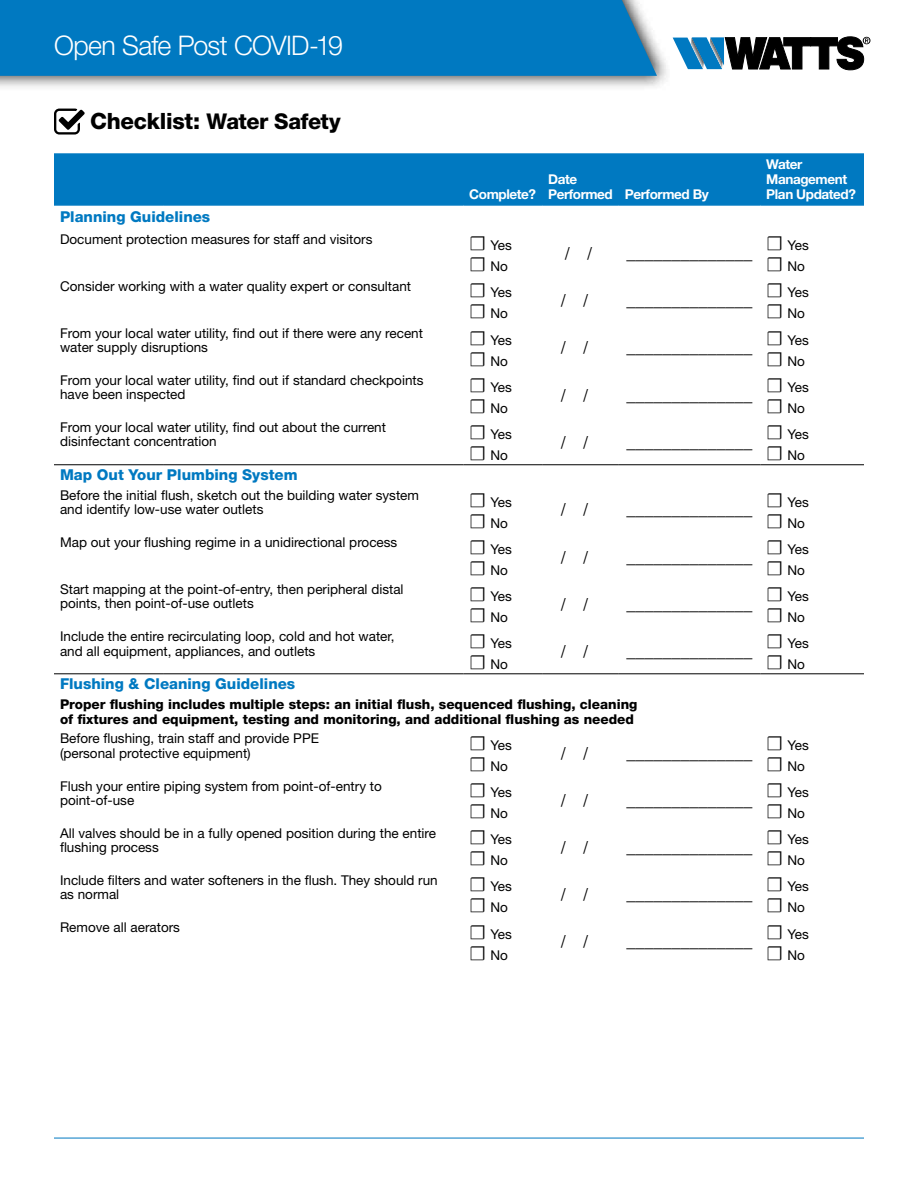
<style>
.page{position:relative;width:918px;height:1188px;background:#fff}
.page>*{position:absolute;margin:0;border:0;box-sizing:border-box;transform-origin:0 0}
.t1{font:300 27px "Helvetica Neue LT Std";letter-spacing:-.025em;color:#fff}
.t2{font:800 21.75px "Helvetica Neue LT Std";letter-spacing:-.025em;color:#000}
.t3{font:18px "Minion Pro";color:#000}
.t4{font:800 15px "Helvetica Neue LT Std";color:#0079c1}
.t5{font:13.5px/21px "Helvetica Neue LT Std";color:#000}
.t6{font:800 13.5px/15px "Helvetica Neue LT Std";color:#000}
.t7{font:700 13.5px/15px "Helvetica Neue LT Std";letter-spacing:-.03em;color:#fff}
.s1{font-size:22.5px}
.s2{font-family:"Arno Pro";font-size:24px}
</style>
<div class="page">
<svg style="left:673px;top:37px;width:197px;height:33px"></svg>
<hr style="left:54px;top:1138px;width:810px;height:1px;background:#0079c1">
<div style="left:0;top:0;width:673px;height:91px;background:#000;opacity:.9"></div>
<div style="left:0;top:0;width:657px;height:76px;background:#0079c1"></div>
<div style="left:54px;top:153px;width:810px;height:51px;background:#0079c1"></div>
<hr style="left:54px;top:204px;width:109px;height:2px;background:#0079c1">
<hr style="left:163px;top:204px;width:300px;height:2px;background:#0079c1">
<hr style="left:463px;top:204px;width:79px;height:2px;background:#0079c1">
<hr style="left:542px;top:204px;width:77px;height:2px;background:#0079c1">
<hr style="left:619px;top:204px;width:141px;height:2px;background:#0079c1">
<hr style="left:760px;top:204px;width:104px;height:2px;background:#0079c1">
<hr style="left:54px;top:464px;width:109px;height:1px;background:#000">
<hr style="left:163px;top:464px;width:300px;height:1px;background:#000">
<hr style="left:463px;top:464px;width:79px;height:1px;background:#000">
<hr style="left:542px;top:464px;width:77px;height:1px;background:#000">
<hr style="left:619px;top:464px;width:141px;height:1px;background:#000">
<hr style="left:760px;top:464px;width:104px;height:1px;background:#000">
<hr style="left:54px;top:673px;width:109px;height:1px;background:#000">
<hr style="left:163px;top:673px;width:300px;height:1px;background:#000">
<hr style="left:463px;top:673px;width:79px;height:1px;background:#000">
<hr style="left:542px;top:673px;width:77px;height:1px;background:#000">
<hr style="left:619px;top:673px;width:141px;height:1px;background:#000">
<hr style="left:760px;top:673px;width:104px;height:1px;background:#000">
<svg style="left:54px;top:109px;width:31px;height:26px"></svg>
<h1 class="t1" style="left:54px;top:28px;width:290px">Open Safe Post COVID-19</h1>
<h2 class="t2" style="left:90px;top:108px;width:252px"><span class="s1">Checklist:</span> Water Safety</h2>
<p class="t7" style="left:469px;top:186px;width:68px">Complete?</p>
<p class="t7" style="left:548px;top:171px;width:162px">Date<br>Performed Performed By</p>
<p class="t7" style="left:766px;top:156px;width:91px">Water<br>Management<br>Plan Updated?</p>
<p class="t4" style="left:60px;top:208px;width:152px">Planning Guidelines</p>
<p class="t5" style="left:60px;top:228px;width:314px">Document protection measures for staff and visitors</p>
<p class="t5" style="left:469px;top:235px;width:44px"><span class="s2">☐</span> Yes <span class="s2">☐</span> No</p>
<h3 class="t3" style="left:565px;top:241px;width:30px">/ /</h3>
<h3 class="t3" style="left:627px;top:241px;width:184px">______________ <sup>☐</sup> <sup>Yes</sup></h3>
<p class="t5" style="left:766px;top:256px;width:40px"><span class="s2">☐</span> No</p>
<p class="t5" style="left:60px;top:275px;width:353px">Consider working with a water quality expert or consultant</p>
<p class="t5" style="left:469px;top:282px;width:44px"><span class="s2">☐</span> Yes <span class="s2">☐</span> No</p>
<h3 class="t3" style="left:560px;top:289px;width:30px">/ /</h3>
<h3 class="t3" style="left:627px;top:289px;width:184px">______________ <sup>☐</sup> <sup>Yes</sup></h3>
<p class="t5" style="left:766px;top:303px;width:40px"><span class="s2">☐</span> No</p>
<p class="t5" style="left:60px;top:326px;width:365px;line-height:14.2px">From your local water utility, find out if there were any recent water supply disruptions</p>
<p class="t5" style="left:469px;top:329px;width:44px"><span class="s2">☐</span> Yes <span class="s2">☐</span> No</p>
<h3 class="t3" style="left:560px;top:336px;width:30px">/ /</h3>
<h3 class="t3" style="left:627px;top:336px;width:184px">______________ <sup>☐</sup> <sup>Yes</sup></h3>
<p class="t5" style="left:766px;top:350px;width:40px"><span class="s2">☐</span> No</p>
<p class="t5" style="left:60px;top:373px;width:365px;line-height:14.2px">From your local water utility, find out if standard checkpoints have been inspected</p>
<p class="t5" style="left:469px;top:376px;width:44px"><span class="s2">☐</span> Yes <span class="s2">☐</span> No</p>
<h3 class="t3" style="left:560px;top:383px;width:30px">/ /</h3>
<h3 class="t3" style="left:627px;top:383px;width:184px">______________ <sup>☐</sup> <sup>Yes</sup></h3>
<p class="t5" style="left:766px;top:397px;width:40px"><span class="s2">☐</span> No</p>
<p class="t5" style="left:60px;top:420px;width:328px;line-height:14.2px">From your local water utility, find out about the current disinfectant concentration</p>
<p class="t5" style="left:469px;top:423px;width:44px"><span class="s2">☐</span> Yes <span class="s2">☐</span> No</p>
<h3 class="t3" style="left:560px;top:430px;width:30px">/ /</h3>
<h3 class="t3" style="left:627px;top:430px;width:184px">______________ <sup>☐</sup> <sup>Yes</sup></h3>
<p class="t5" style="left:766px;top:444px;width:40px"><span class="s2">☐</span> No</p>
<p class="t4" style="left:60px;top:466px;width:239px">Map Out Your Plumbing System</p>
<p class="t5" style="left:60px;top:488px;width:361px;line-height:14.2px">Before the initial flush, sketch out the building water system and identify low-use water outlets</p>
<p class="t5" style="left:469px;top:491px;width:44px"><span class="s2">☐</span> Yes <span class="s2">☐</span> No</p>
<h3 class="t3" style="left:560px;top:498px;width:30px">/ /</h3>
<h3 class="t3" style="left:627px;top:498px;width:184px">______________ <sup>☐</sup> <sup>Yes</sup></h3>
<p class="t5" style="left:766px;top:512px;width:40px"><span class="s2">☐</span> No</p>
<p class="t5" style="left:60px;top:532px;width:339px">Map out your flushing regime in a unidirectional process</p>
<p class="t5" style="left:469px;top:538px;width:44px"><span class="s2">☐</span> Yes <span class="s2">☐</span> No</p>
<h3 class="t3" style="left:560px;top:545px;width:30px">/ /</h3>
<h3 class="t3" style="left:627px;top:545px;width:184px">______________ <sup>☐</sup> <sup>Yes</sup></h3>
<p class="t5" style="left:766px;top:559px;width:40px"><span class="s2">☐</span> No</p>
<p class="t5" style="left:60px;top:582px;width:345px;line-height:14.2px">Start mapping at the point-of-entry, then peripheral distal points, then point-of-use outlets</p>
<p class="t5" style="left:469px;top:585px;width:44px"><span class="s2">☐</span> Yes <span class="s2">☐</span> No</p>
<h3 class="t3" style="left:560px;top:592px;width:30px">/ /</h3>
<h3 class="t3" style="left:627px;top:592px;width:184px">______________ <sup>☐</sup> <sup>Yes</sup></h3>
<p class="t5" style="left:766px;top:606px;width:40px"><span class="s2">☐</span> No</p>
<p class="t5" style="left:60px;top:629px;width:336px;line-height:14.2px">Include the entire recirculating loop, cold and hot water, and all equipment, appliances, and outlets</p>
<p class="t5" style="left:469px;top:632px;width:44px"><span class="s2">☐</span> Yes <span class="s2">☐</span> No</p>
<h3 class="t3" style="left:560px;top:639px;width:30px">/ /</h3>
<h3 class="t3" style="left:627px;top:639px;width:184px">______________ <sup>☐</sup> <sup>Yes</sup></h3>
<p class="t5" style="left:766px;top:653px;width:40px"><span class="s2">☐</span> No</p>
<p class="t4" style="left:60px;top:675px;width:237px">Flushing &amp; Cleaning Guidelines</p>
<p class="t6" style="left:60px;top:697px;width:579px">Proper flushing includes multiple steps: an initial flush, sequenced flushing, cleaning of fixtures and equipment, testing and monitoring, and additional flushing as needed</p>
<p class="t5" style="left:60px;top:731px;width:261px;line-height:14.2px">Before flushing, train staff and provide PPE (personal protective equipment)</p>
<p class="t5" style="left:469px;top:735px;width:44px"><span class="s2">☐</span> Yes <span class="s2">☐</span> No</p>
<h3 class="t3" style="left:560px;top:741px;width:30px">/ /</h3>
<h3 class="t3" style="left:627px;top:741px;width:184px">______________ <sup>☐</sup> <sup>Yes</sup></h3>
<p class="t5" style="left:766px;top:756px;width:40px"><span class="s2">☐</span> No</p>
<p class="t5" style="left:60px;top:778px;width:323px;line-height:14.2px">Flush your entire piping system from point-of-entry to point-of-use</p>
<p class="t5" style="left:469px;top:782px;width:44px"><span class="s2">☐</span> Yes <span class="s2">☐</span> No</p>
<h3 class="t3" style="left:560px;top:788px;width:30px">/ /</h3>
<h3 class="t3" style="left:627px;top:788px;width:184px">______________ <sup>☐</sup> <sup>Yes</sup></h3>
<p class="t5" style="left:766px;top:803px;width:40px"><span class="s2">☐</span> No</p>
<p class="t5" style="left:60px;top:826px;width:378px;line-height:14.2px">All valves should be in a fully opened position during the entire flushing process</p>
<p class="t5" style="left:469px;top:829px;width:44px"><span class="s2">☐</span> Yes <span class="s2">☐</span> No</p>
<h3 class="t3" style="left:560px;top:835px;width:30px">/ /</h3>
<h3 class="t3" style="left:627px;top:835px;width:184px">______________ <sup>☐</sup> <sup>Yes</sup></h3>
<p class="t5" style="left:766px;top:850px;width:40px"><span class="s2">☐</span> No</p>
<p class="t5" style="left:60px;top:873px;width:379px;line-height:14.2px">Include filters and water softeners in the flush. They should run as normal</p>
<p class="t5" style="left:469px;top:876px;width:44px"><span class="s2">☐</span> Yes <span class="s2">☐</span> No</p>
<h3 class="t3" style="left:560px;top:883px;width:30px">/ /</h3>
<h3 class="t3" style="left:627px;top:883px;width:184px">______________ <sup>☐</sup> <sup>Yes</sup></h3>
<p class="t5" style="left:766px;top:897px;width:40px"><span class="s2">☐</span> No</p>
<p class="t5" style="left:60px;top:916px;width:122px">Remove all aerators</p>
<p class="t5" style="left:469px;top:923px;width:44px"><span class="s2">☐</span> Yes <span class="s2">☐</span> No</p>
<h3 class="t3" style="left:560px;top:930px;width:30px">/ /</h3>
<h3 class="t3" style="left:627px;top:930px;width:184px">______________ <sup>☐</sup> <sup>Yes</sup></h3>
<p class="t5" style="left:766px;top:944px;width:40px"><span class="s2">☐</span> No</p>
</div>
